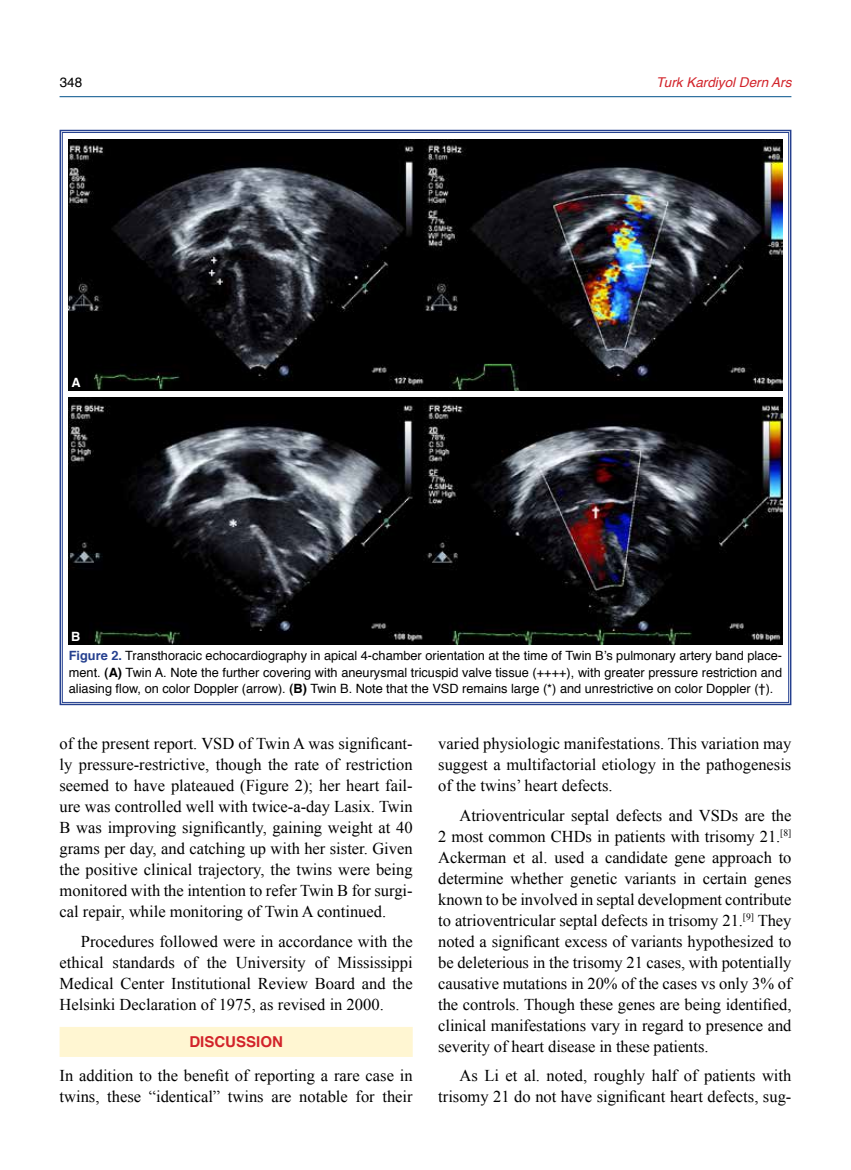
<style>
.page{position:relative;width:851px;height:1170px;background:#fff}
.page>*{position:absolute;margin:0;border:0;box-sizing:border-box;transform-origin:0 0}
.t1{font:16.5px/21px "Times New Roman";color:#000;text-align:justify}
.t2{font:700 15px "Helvetica";color:#d2232a}
.t3{font:italic 13.5px "Helvetica";color:#d2232a}
.t4{font:13.5px "Helvetica";color:#000}
.t5{font:12.75px/16.5px "Helvetica";color:#000;text-align:justify}
.t6{font:700 12.75px "Helvetica";color:#fff}
.s1{font-weight:700;color:#25408f}
.s2{font-weight:700}
</style>
<div class="page">
<hr style="left:60px;top:96px;width:731px;height:1px;background:#00508a">
<div style="left:60px;top:1026px;width:352px;height:30px;background:#fff6d2"></div>
<svg style="left:59px;top:129px;width:733px;height:577px"></svg>
<img style="left:69px;top:139px;width:713px;height:251px">
<img style="left:69px;top:397px;width:713px;height:247px">
<p class="t4" style="left:60px;top:73px;width:24px">348</p>
<p class="t3" style="left:656px;top:71px;width:137px">Turk Kardiyol Dern Ars</p>
<p class="t6" style="left:71px;top:373px;width:11px">A</p>
<p class="t6" style="left:71px;top:627px;width:11px">B</p>
<p class="t5" style="left:69px;top:648px;width:714px"><span class="s1">Figure 2.</span> Transthoracic echocardiography in apical 4-chamber orientation at the time of Twin B’s pulmonary artery band place&shy;ment. <span class="s2">(A)</span> Twin A. Note the further covering with aneurysmal tricuspid valve tissue (++++), with greater pressure restriction and aliasing flow, on color Doppler (arrow). <span class="s2">(B)</span> Twin B. Note that the VSD remains large (*) and unrestrictive on color Doppler (†).</p>
<p class="t1" style="left:60px;top:733px;width:354px">of the present report. VSD of Twin A was significant&shy;ly pressure-restrictive, though the rate of restriction seemed to have plateaued (Figure 2); her heart fail&shy;ure was controlled well with twice-a-day Lasix. Twin B was improving significantly, gaining weight at 40 grams per day, and catching up with her sister. Given the positive clinical trajectory, the twins were being monitored with the intention to refer Twin B for surgi&shy;cal repair, while monitoring of Twin A continued.</p>
<p class="t1" style="left:60px;top:930px;width:354px;text-indent:21px">Procedures followed were in accordance with the ethical standards of the University of Mississippi Medical Center Institutional Review Board and the Helsinki Declaration of 1975, as revised in 2000.</p>
<p class="t2" style="left:189px;top:1031px;width:95px">DISCUSSION</p>
<p class="t1" style="left:60px;top:1064px;width:354px">In addition to the benefit of reporting a rare case in twins, these “identical” twins are notable for their</p>
<p class="t1" style="left:438px;top:733px;width:354px">varied physiologic manifestations. This variation may suggest a multifactorial etiology in the pathogenesis of the twins’ heart defects.</p>
<p class="t1" style="left:438px;top:804px;width:355px;text-indent:21px">Atrioventricular septal defects and VSDs are the 2 most common CHDs in patients with trisomy 21.<sup>[8] </sup>Ackerman et al. used a candidate gene approach to determine whether genetic variants in certain genes known to be involved in septal development contribute to atrioventricular septal defects in trisomy 21.<sup>[9]</sup> They noted a significant excess of variants hypothesized to be deleterious in the trisomy 21 cases, with potentially causative mutations in 20% of the cases vs only 3% of the controls. Though these genes are being identified, clinical manifestations vary in regard to presence and severity of heart disease in these patients.</p>
<p class="t1" style="left:438px;top:1064px;width:354px;text-align:right">As Li et al. noted, roughly half of patients with trisomy 21 do not have significant heart defects, sug-</p>
</div>
